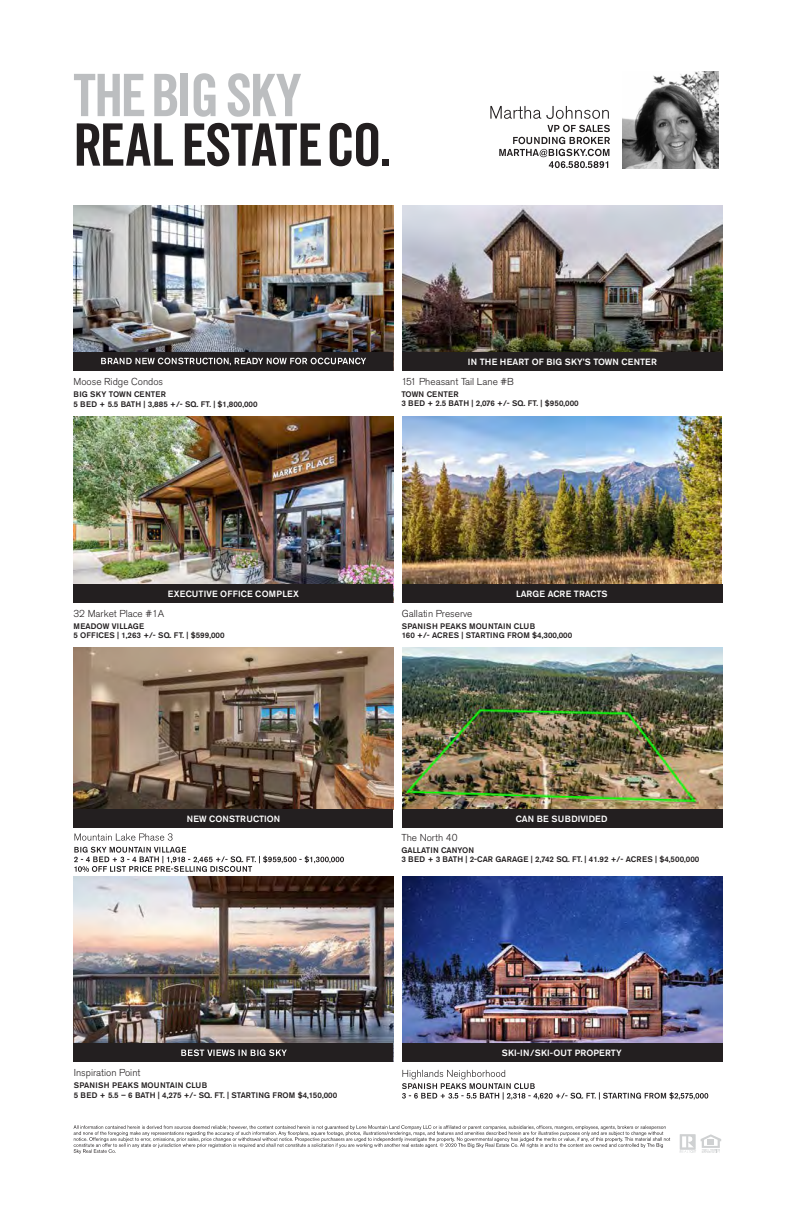
<style>
.page{position:relative;width:792px;height:1224px;background:#fff}
.page>*{position:absolute;margin:0;border:0;box-sizing:border-box;transform-origin:0 0}
.t1{font:300 10px "Akzidenz Grotesk Pro";color:#231f20}
.t2{font:500 9px "Akzidenz Grotesk Pro";letter-spacing:.01em;color:#fff}
.t3{font:500 8px/9.6px "Akzidenz Grotesk Pro";letter-spacing:.01em;color:#231f20}
</style>
<div class="page">
<img style="left:623px;top:72px;width:96px;height:96px">
<img style="left:74px;top:647px;width:319px;height:162px">
<img style="left:73px;top:416px;width:320px;height:168px">
<svg style="left:74px;top:74px;width:70px;height:42px"></svg>
<svg style="left:77px;top:123px;width:96px;height:43px"></svg>
<svg style="left:330px;top:123px;width:48px;height:43px"></svg>
<div style="left:382px;top:159px;width:7px;height:7px;background:#231f20"></div>
<svg style="left:154px;top:74px;width:23px;height:42px"></svg>
<div style="left:181px;top:74px;width:7px;height:42px;background:#bcbec0"></div>
<svg style="left:194px;top:73px;width:22px;height:44px"></svg>
<svg style="left:228px;top:73px;width:73px;height:44px"></svg>
<svg style="left:185px;top:123px;width:136px;height:44px"></svg>
<svg style="left:680px;top:1134px;width:41px;height:19px"></svg>
<img style="left:402px;top:416px;width:319px;height:168px">
<img style="left:402px;top:647px;width:320px;height:162px">
<svg style="left:74px;top:847px;width:270px;height:25px"></svg>
<svg style="left:75px;top:833px;width:98px;height:8px"></svg>
<svg style="left:490px;top:106px;width:119px;height:13px"></svg>
<svg style="left:499px;top:125px;width:111px;height:43px"></svg>
<div style="left:402px;top:809px;width:320px;height:19px;background:#231f20"></div>
<div style="left:73px;top:809px;width:320px;height:19px;background:#231f20"></div>
<div style="left:402px;top:584px;width:320px;height:19px;background:#231f20"></div>
<div style="left:73px;top:584px;width:320px;height:19px;background:#231f20"></div>
<svg style="left:74px;top:1125px;width:596px;height:29px"></svg>
<img style="left:73px;top:876px;width:320px;height:167px">
<div style="left:73px;top:1043px;width:320px;height:19px;background:#231f20"></div>
<svg style="left:181px;top:1049px;width:106px;height:7px"></svg>
<img style="left:402px;top:205px;width:320px;height:147px">
<div style="left:402px;top:352px;width:320px;height:19px;background:#231f20"></div>
<img style="left:402px;top:876px;width:320px;height:167px">
<div style="left:402px;top:1043px;width:320px;height:19px;background:#231f20"></div>
<svg style="left:402px;top:1070px;width:306px;height:30px"></svg>
<img style="left:73px;top:205px;width:320px;height:147px">
<div style="left:73px;top:352px;width:320px;height:19px;background:#231f20"></div>
<svg style="left:101px;top:358px;width:265px;height:7px"></svg>
<p class="t2" style="left:468px;top:356px;width:191px">IN THE HEART OF BIG SKY’S TOWN CENTER</p>
<p class="t1" style="left:73px;top:375px;width:91px">Moose Ridge Condos</p>
<p class="t3" style="left:73px;top:390px;width:186px">BIG SKY TOWN CENTER<br>5 BED + 5.5 BATH | 3,885 +/- SQ. FT. | $1,800,000</p>
<p class="t1" style="left:401px;top:375px;width:114px">151 Pheasant Tail Lane #B</p>
<p class="t3" style="left:401px;top:389px;width:179px">TOWN CENTER<br>3 BED + 2.5 BATH | 2,076 +/- SQ. FT. | $950,000</p>
<p class="t2" style="left:168px;top:588px;width:132px">EXECUTIVE OFFICE COMPLEX</p>
<p class="t2" style="left:516px;top:588px;width:93px">LARGE ACRE TRACTS</p>
<p class="t1" style="left:73px;top:607px;width:92px">32 Market Place #1A</p>
<p class="t3" style="left:73px;top:621px;width:153px">MEADOW VILLAGE<br>5 OFFICES | 1,263 +/- SQ. FT. | $599,000</p>
<p class="t1" style="left:402px;top:607px;width:72px">Gallatin Preserve</p>
<p class="t3" style="left:402px;top:621px;width:172px">SPANISH PEAKS MOUNTAIN CLUB<br>160 +/- ACRES | STARTING FROM $4,300,000</p>
<p class="t2" style="left:187px;top:813px;width:95px">NEW CONSTRUCTION</p>
<p class="t2" style="left:516px;top:813px;width:93px">CAN BE SUBDIVIDED</p>
<p class="t1" style="left:401px;top:831px;width:58px">The North 40</p>
<p class="t3" style="left:401px;top:845px;width:299px">GALLATIN CANYON<br>3 BED + 3 BATH | 2-CAR GARAGE | 2,742 SQ. FT. | 41.92 +/- ACRES | $4,500,000</p>
<p class="t1" style="left:74px;top:1066px;width:68px">Inspiration Point</p>
<p class="t3" style="left:74px;top:1081px;width:265px">SPANISH PEAKS MOUNTAIN CLUB<br>5 BED + 5.5 – 6 BATH | 4,275 +/- SQ. FT. | STARTING FROM $4,150,000</p>
<p class="t2" style="left:502px;top:1047px;width:122px">SKI-IN/SKI-OUT PROPERTY</p>
</div>
